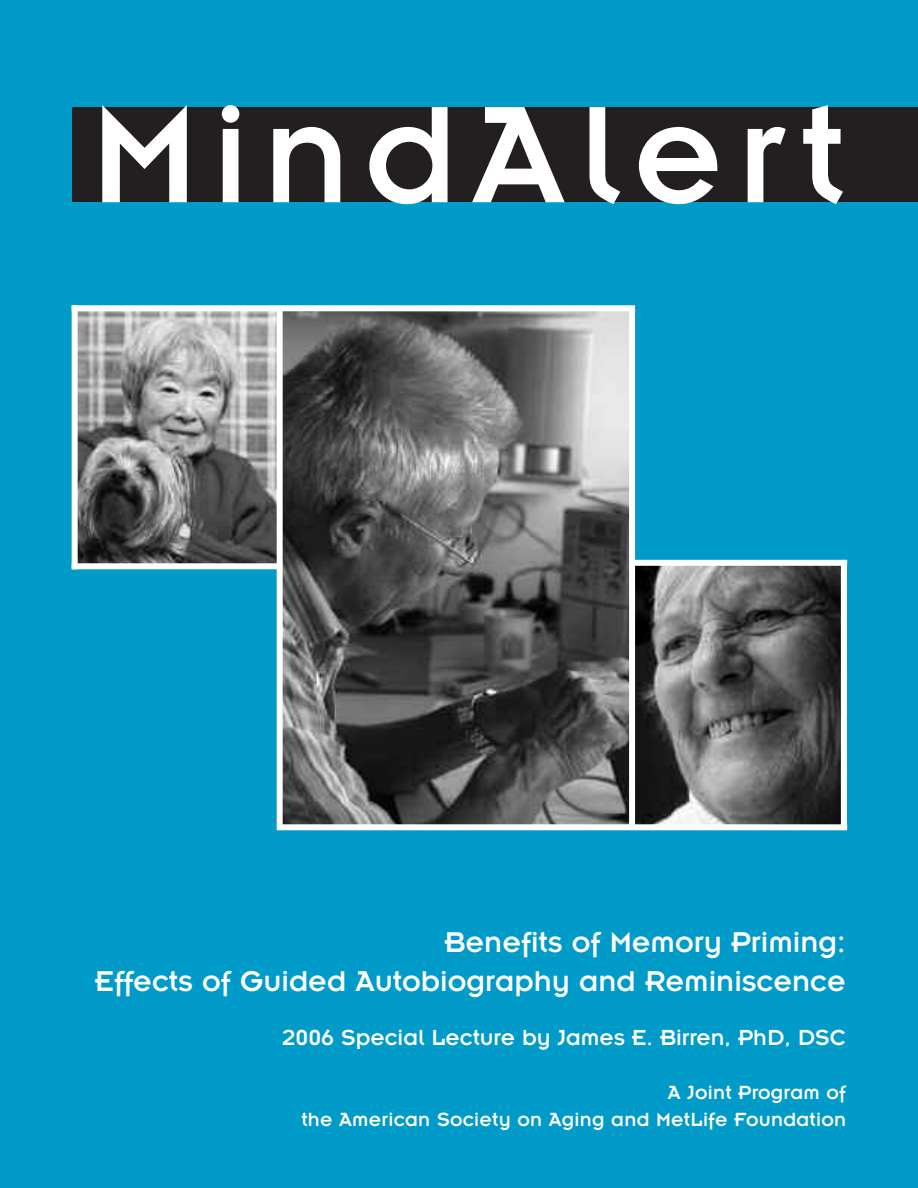
<style>
.page{position:relative;width:918px;height:1188px;background:#fff}
.page>*{position:absolute;margin:0;border:0;box-sizing:border-box;transform-origin:0 0}
.t1{font:151.5px "Insignia";letter-spacing:.095em;color:#fff}
.t2{font:31.5px/39px "Insignia";color:#fff;text-align:right}
.t3{font:24px "Insignia";color:#fff}
.t4{font:21px/27px "Insignia";letter-spacing:.01em;color:#fff;text-align:right}
</style>
<div class="page">
<div style="left:0;top:0;width:918px;height:1187px;background:#009bc8"></div>
<div style="left:73px;top:107px;width:845px;height:95px;background:#231f20"></div>
<img style="left:635px;top:566px;width:206px;height:258px">
<img style="left:78px;top:311px;width:199px;height:252px">
<img style="left:283px;top:311px;width:346px;height:513px">
<div style="left:277px;top:310px;width:6px;height:520px;background:#fff"></div>
<div style="left:629px;top:310px;width:6px;height:516px;background:#fff"></div>
<div style="left:841px;top:560px;width:6px;height:270px;background:#fff"></div>
<div style="left:72px;top:305px;width:6px;height:264px;background:#fff"></div>
<div style="left:277px;top:824px;width:570px;height:6px;background:#fff"></div>
<div style="left:633px;top:560px;width:214px;height:6px;background:#fff"></div>
<div style="left:72px;top:563px;width:207px;height:6px;background:#fff"></div>
<div style="left:72px;top:305px;width:563px;height:6px;background:#fff"></div>
<h1 class="t1" style="left:91px;top:107px;width:755px">MindAlert</h1>
<p class="t2" style="left:95px;top:926px;width:753px">Benefits of Memory Priming:<br>Effects of Guided Autobiography and Reminiscence</p>
<p class="t3" style="left:282px;top:1030px;width:565px">2006 Special Lecture by James E. Birren, PhD, DSC</p>
<p class="t4" style="left:301px;top:1081px;width:546px">A Joint Program of<br>the American Society on Aging and MetLife Foundation</p>
</div>
